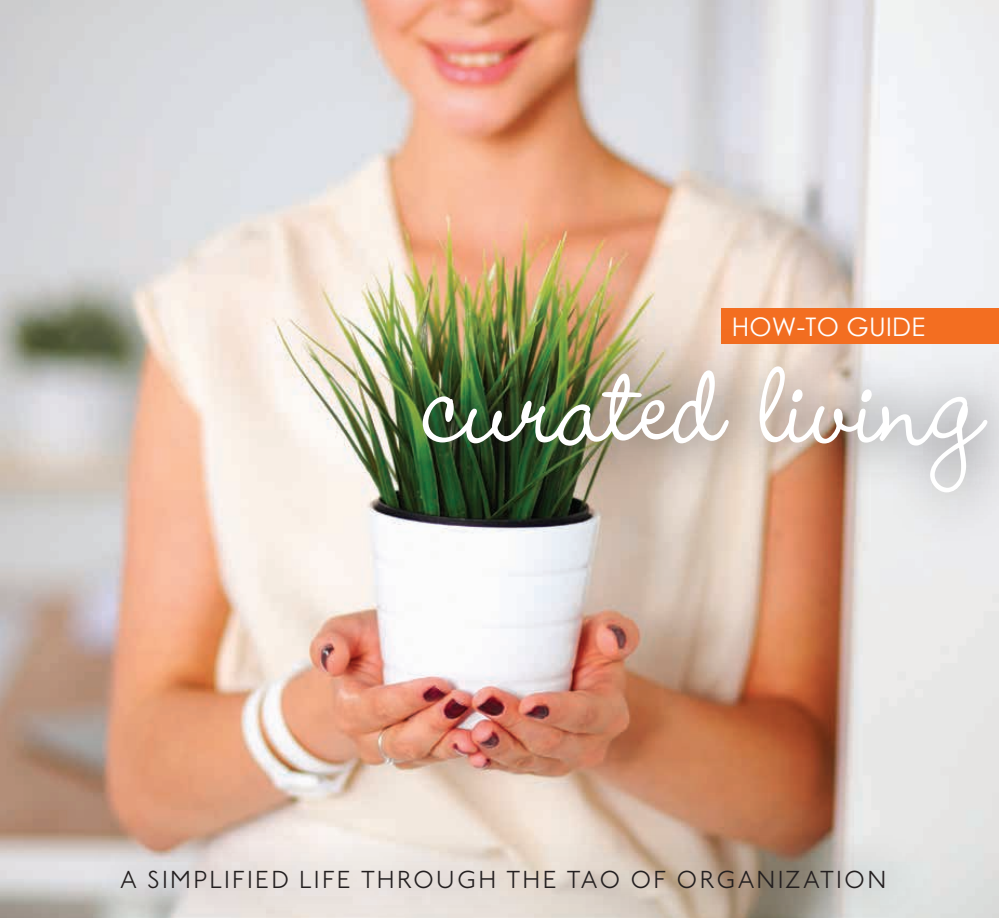
<style>
.page{position:relative;width:999px;height:918px;background:#fff}
.page>*{position:absolute;margin:0;border:0;box-sizing:border-box;transform-origin:0 0}
.t1{font:500 147.75px "Wendy LP Std";color:#fff}
.t2{font:25.65px "Century Gothic";letter-spacing:.01em;color:#fff}
.t3{font:300 25.5px "Johnston ITC";letter-spacing:.09em;color:#231f20}
</style>
<div class="page">
<img style="left:0;top:0;width:999px;height:918px">
<div style="left:722px;top:309px;width:277px;height:35px;background:#f36e21"></div>
<div style="left:381px;top:323px;width:618px;height:218px;background:#231f20;opacity:.8"></div>
<div style="left:91px;top:833px;width:836px;height:85px;background:#231f20;opacity:.8"></div>
<p class="t2" style="left:732px;top:311px;width:195px">HOW-TO GUIDE</p>
<h1 class="t1" style="left:424px;top:322px;width:561px">curated living</h1>
<p class="t3" style="left:120px;top:864px;width:768px">A SIMPLIFIED LIFE THROUGH THE TAO OF ORGANIZATION</p>
</div>
